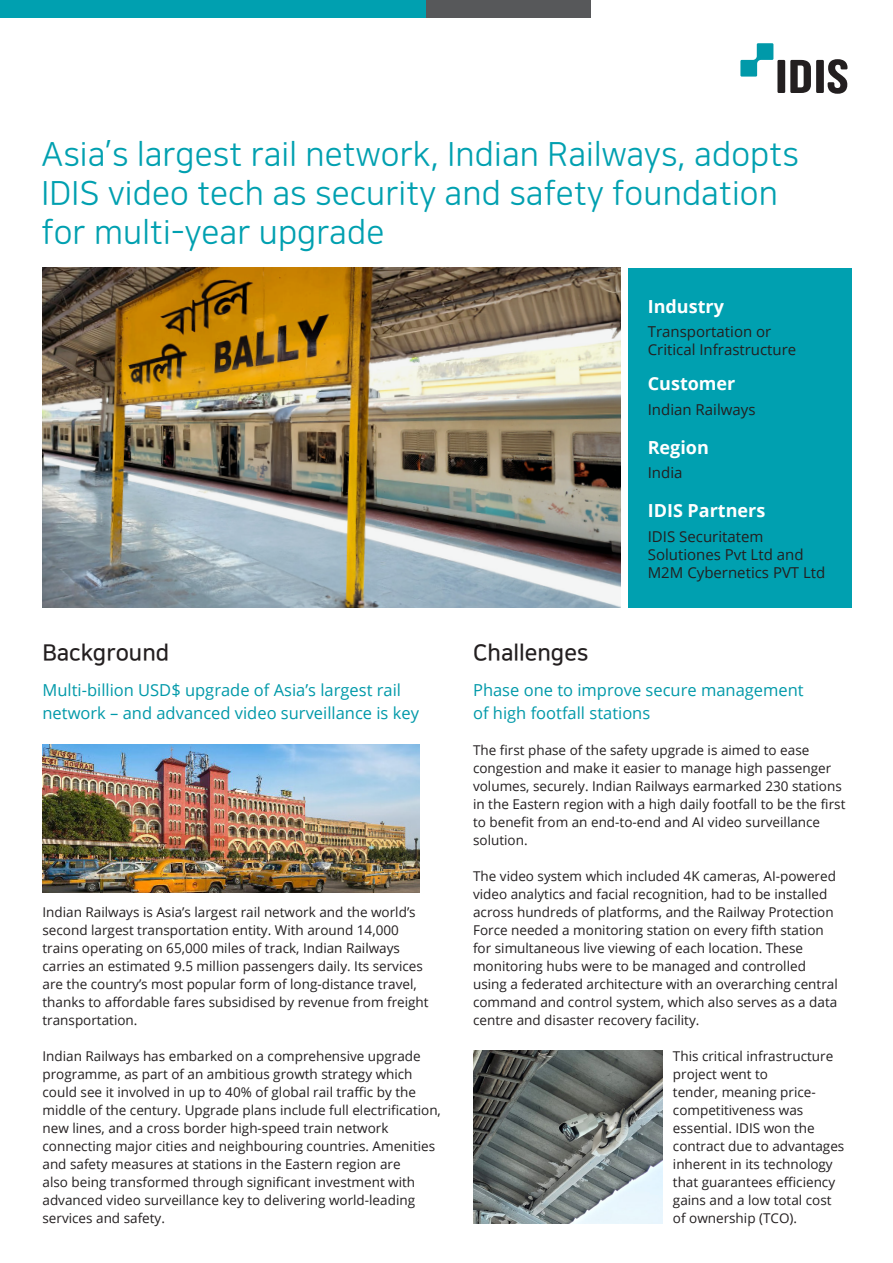
<style>
.page{position:relative;width:893px;height:1263px;background:#fff}
.page>*{position:absolute;margin:0;border:0;box-sizing:border-box;transform-origin:0 0}
.t1{font:33px/39px "Nanum Square R";letter-spacing:.005em;color:#00a0b0}
.t2{font:22.5px "Nanum Square B";color:#231f20}
.t3{font:700 18px "Open Sans";color:#fff}
.t4{font:16.5px/22.5px "Open Sans";color:#0099a9}
.t5{font:15px "Open Sans";color:#231f20}
.t6{font:13.5px/18px "Open Sans";color:#231f20}
</style>
<div class="page">
<div style="left:153px;top:0;width:438px;height:17px;background:#57585a"></div>
<div style="left:0;top:0;width:425px;height:17px;background:#00a0b0"></div>
<img style="left:43px;top:268px;width:578px;height:339px">
<div style="left:628px;top:268px;width:223px;height:339px;background:#00a0b0"></div>
<svg style="left:740px;top:43px;width:33px;height:34px"></svg>
<svg style="left:828px;top:59px;width:19px;height:35px"></svg>
<svg style="left:790px;top:60px;width:21px;height:33px"></svg>
<div style="left:777px;top:60px;width:8px;height:33px;background:#231f20"></div>
<div style="left:816px;top:60px;width:8px;height:33px;background:#231f20"></div>
<img style="left:43px;top:744px;width:377px;height:149px">
<img style="left:473px;top:1050px;width:189px;height:173px">
<p class="t1" style="left:41px;top:136px;width:759px">Asia’s largest rail network, Indian Railways, adopts<br>IDIS video tech as security and safety foundation</p>
<p class="t1" style="left:41px;top:214px;width:344px">for multi-year upgrade</p>
<p class="t3" style="left:648px;top:294px;width:78px">Industry</p>
<p class="t5" style="left:648px;top:321px;width:125px">Transportation or</p>
<p class="t5" style="left:648px;top:339px;width:150px">Critical Infrastructure</p>
<p class="t3" style="left:648px;top:371px;width:89px">Customer</p>
<p class="t5" style="left:648px;top:399px;width:109px">Indian Railways</p>
<p class="t2" style="left:43px;top:641px;width:128px">Background</p>
<p class="t2" style="left:473px;top:641px;width:117px">Challenges</p>
<p class="t3" style="left:648px;top:435px;width:63px">Region</p>
<p class="t5" style="left:648px;top:462px;width:36px">India</p>
<p class="t3" style="left:648px;top:498px;width:119px">IDIS Partners</p>
<p class="t5" style="left:648px;top:526px;width:117px">IDIS Securitatem</p>
<p class="t5" style="left:648px;top:544px;width:157px">Solutiones Pvt Ltd and</p>
<p class="t5" style="left:648px;top:562px;width:179px">M2M Cybernetics PVT Ltd</p>
<p class="t4" style="left:43px;top:678px;width:378px">Multi-billion USD$ upgrade of Asia’s largest rail network – and advanced video surveillance is key</p>
<p class="t6" style="left:43px;top:903px;width:388px">Indian Railways is Asia’s largest rail network and the world’s second largest transportation entity. With around 14,000 trains operating on 65,000 miles of track, Indian Railways carries an estimated 9.5 million passengers daily. Its services are the country’s most popular form of long-distance travel, thanks to affordable fares subsidised by revenue from freight transportation.</p>
<p class="t6" style="left:43px;top:1047px;width:400px">Indian Railways has embarked on a comprehensive upgrade programme, as part of an ambitious growth strategy which could see it involved in up to 40% of global rail traffic by the middle of the century. Upgrade plans include full electrification, new lines, and a cross border high-speed train network connecting major cities and neighbouring countries. Amenities and safety measures at stations in the Eastern region are<br>also being transformed through significant investment with advanced video surveillance key to delivering world-leading services and safety.</p>
<p class="t4" style="left:473px;top:678px;width:332px">Phase one to improve secure management</p>
<p class="t4" style="left:473px;top:701px;width:179px">of high footfall stations</p>
<p class="t6" style="left:473px;top:740px;width:374px">The first phase of the safety upgrade is aimed to ease congestion and make it easier to manage high passenger volumes, securely. Indian Railways earmarked 230 stations in the Eastern region with a high daily footfall to be the first to benefit from an end-to-end and AI video surveillance solution.</p>
<p class="t6" style="left:473px;top:866px;width:366px">The video system which included 4K cameras, AI-powered video analytics and facial recognition, had to be installed across hundreds of platforms, and the Railway Protection Force needed a monitoring station on every fifth station for simultaneous live viewing of each location. These monitoring hubs were to be managed and controlled using a federated architecture with an overarching central command and control system, which also serves as a data centre and disaster recovery facility.</p>
<p class="t6" style="left:673px;top:1046px;width:173px">This critical infrastructure project went to<br>tender, meaning price&shy;competitiveness was essential. IDIS won the contract due to advantages inherent in its technology that guarantees efficiency gains and a low total cost</p>
<p class="t6" style="left:673px;top:1208px;width:126px">of ownership (TCO).</p>
</div>
